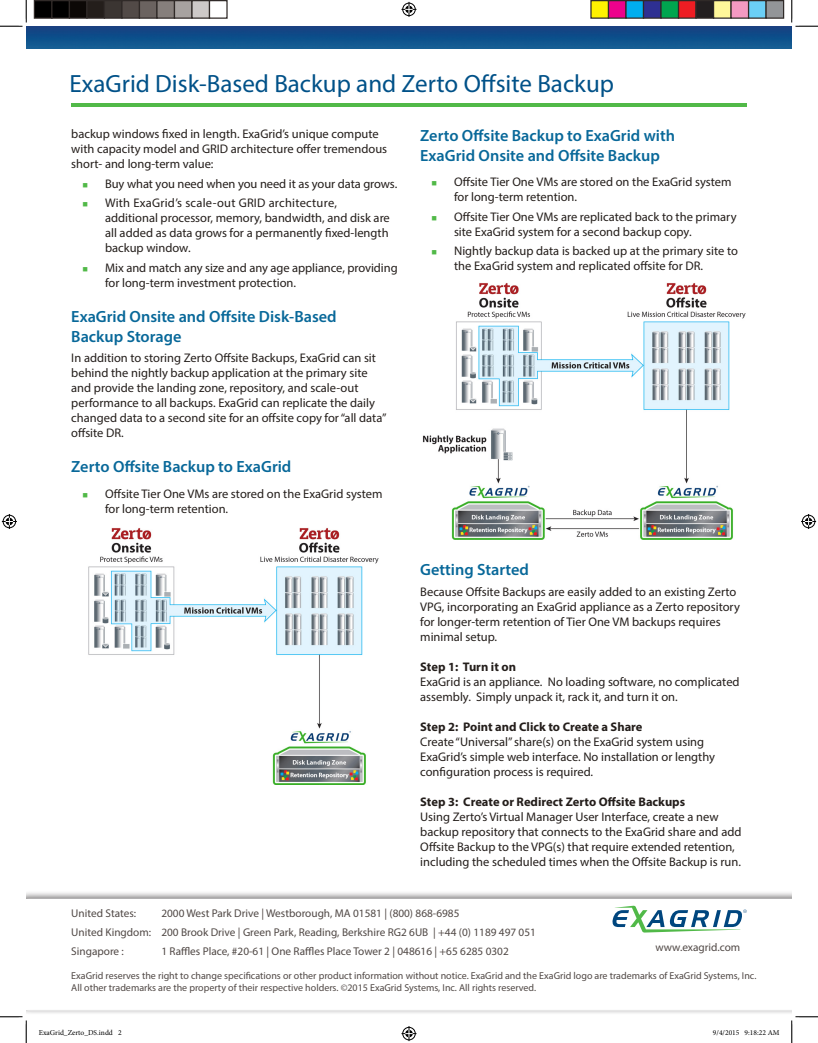
<style>
.page{position:relative;width:818px;height:1043px;background:#fff}
.page>*{position:absolute;margin:0;border:0;box-sizing:border-box;transform-origin:0 0}
.Page_2_Headline{font:25px "Myriad Pro";color:#015188}
.Blue_Paragraph_heade{font:600 16.25px/20px "Myriad Pro";color:#086899}
.Body_Copy{font:600 16.25px/20px "Myriad Pro";color:#086899}
.Body_Copy-2{font:12.5px/15px "Myriad Pro";color:#241e1b}
.Body_Copy-3{font:700 12.5px "Myriad Pro";color:#241e1b}
.t1{font:11.25px/18.8px "Myriad Pro";color:#504845}
.t2{font:10px/12px "Myriad Pro";color:#504845}
.t3{font:7.5px "Minion Pro";color:#000}
</style>
<div class="page">
<img style="left:26px;top:26px;width:765px;height:23px">
<div style="left:26px;top:890px;width:765px;height:125px;background:#231f20;opacity:.59"></div>
<svg style="left:26px;top:898px;width:765px;height:112px"></svg>
<svg style="left:612px;top:905px;width:134px;height:27px"></svg>
<hr style="left:71px;top:103px;width:675px;height:4px;background:#51b948">
<img style="left:422px;top:283px;width:324px;height:257px">
<img style="left:88px;top:528px;width:291px;height:256px">
<svg style="left:0;top:0;width:27px;height:27px"></svg>
<svg style="left:0;top:1016px;width:27px;height:26px"></svg>
<svg style="left:790px;top:0;width:28px;height:27px"></svg>
<svg style="left:791px;top:1016px;width:27px;height:26px"></svg>
<svg style="left:401px;top:2px;width:15px;height:15px"></svg>
<svg style="left:401px;top:1026px;width:15px;height:15px"></svg>
<svg style="left:2px;top:514px;width:15px;height:15px"></svg>
<svg style="left:801px;top:514px;width:15px;height:15px"></svg>
<div style="left:34px;top:1px;width:18px;height:17px;background:#000"></div>
<div style="left:34px;top:0;width:18px;height:19px;border:1px solid #302a28"></div>
<div style="left:52px;top:1px;width:17px;height:17px;background:#000"></div>
<div style="left:51px;top:0;width:19px;height:19px;border:1px solid #302a28"></div>
<div style="left:69px;top:1px;width:18px;height:17px;background:#0c0806"></div>
<div style="left:69px;top:0;width:19px;height:19px;border:1px solid #302a28"></div>
<div style="left:87px;top:1px;width:17px;height:17px;background:#241e1b"></div>
<div style="left:86px;top:0;width:19px;height:19px;border:1px solid #302a28"></div>
<div style="left:104px;top:1px;width:18px;height:17px;background:#3b3532"></div>
<div style="left:104px;top:0;width:18px;height:19px;border:1px solid #302a28"></div>
<div style="left:122px;top:1px;width:17px;height:17px;background:#524a47"></div>
<div style="left:121px;top:0;width:19px;height:19px;border:1px solid #302a28"></div>
<div style="left:139px;top:1px;width:18px;height:17px;background:#6b6360"></div>
<div style="left:139px;top:0;width:19px;height:19px;border:1px solid #302a28"></div>
<div style="left:157px;top:1px;width:17px;height:17px;background:#867f7c"></div>
<div style="left:156px;top:0;width:19px;height:19px;border:1px solid #302a28"></div>
<div style="left:174px;top:1px;width:18px;height:17px;background:#a7a2a0"></div>
<div style="left:174px;top:0;width:18px;height:19px;border:1px solid #302a28"></div>
<div style="left:192px;top:1px;width:17px;height:17px;background:#cdc9c8"></div>
<div style="left:191px;top:0;width:19px;height:19px;border:1px solid #302a28"></div>
<div style="left:209px;top:0;width:19px;height:19px;border:1px solid #302a28"></div>
<div style="left:591px;top:1px;width:17px;height:17px;background:#fff101"></div>
<div style="left:590px;top:0;width:19px;height:19px;border:1px solid #302a28"></div>
<div style="left:608px;top:1px;width:18px;height:17px;background:#ed028c"></div>
<div style="left:608px;top:0;width:18px;height:19px;border:1px solid #302a28"></div>
<div style="left:626px;top:1px;width:17px;height:17px;background:#00aeef"></div>
<div style="left:625px;top:0;width:19px;height:19px;border:1px solid #302a28"></div>
<div style="left:643px;top:1px;width:18px;height:17px;background:#2e3092"></div>
<div style="left:642px;top:0;width:19px;height:19px;border:1px solid #302a28"></div>
<div style="left:661px;top:1px;width:17px;height:17px;background:#00a54f"></div>
<div style="left:660px;top:0;width:19px;height:19px;border:1px solid #302a28"></div>
<div style="left:678px;top:1px;width:18px;height:17px;background:#ee1d23"></div>
<div style="left:678px;top:0;width:18px;height:19px;border:1px solid #302a28"></div>
<div style="left:696px;top:1px;width:17px;height:17px;background:#231f20"></div>
<div style="left:695px;top:0;width:19px;height:19px;border:1px solid #302a28"></div>
<div style="left:713px;top:1px;width:18px;height:17px;background:#fff79a"></div>
<div style="left:712px;top:0;width:19px;height:19px;border:1px solid #302a28"></div>
<div style="left:731px;top:1px;width:17px;height:17px;background:#f499c2"></div>
<div style="left:730px;top:0;width:19px;height:19px;border:1px solid #302a28"></div>
<div style="left:748px;top:1px;width:18px;height:17px;background:#6bcff6"></div>
<div style="left:748px;top:0;width:18px;height:19px;border:1px solid #302a28"></div>
<div style="left:766px;top:1px;width:17px;height:17px;background:#939598"></div>
<div style="left:765px;top:0;width:19px;height:19px;border:1px solid #302a28"></div>
<svg style="left:712px;top:994px;width:67px;height:21px"></svg>
<p class="Page_2_Headline" style="left:70px;top:69px;width:546px">ExaGrid Disk-Based Backup and Zerto Offsite Backup</p>
<p class="Body_Copy-2" style="left:71px;top:126px;width:317px">backup windows fixed in length. ExaGrid’s unique compute with capacity model and GRID architecture offer tremendous short- and long-term value:</p>
<p class="Body_Copy-2" style="left:105px;top:176px;width:294px">Buy what you need when you need it as your data grows.</p>
<p class="Body_Copy-2" style="left:105px;top:195px;width:286px">With ExaGrid’s scale-out GRID architecture, additional processor, memory, bandwidth, and disk are all added as data grows for a permanently fixed-length backup window.</p>
<p class="Body_Copy-2" style="left:105px;top:260px;width:294px">Mix and match any size and any age appliance, providing for long-term investment protection.</p>
<p class="Body_Copy" style="left:71px;top:306px;width:267px">ExaGrid Onsite and Offsite Disk-Based<br>Backup Storage</p>
<p class="Body_Copy-2" style="left:71px;top:350px;width:316px">In addition to storing Zerto Offsite Backups, ExaGrid can sit behind the nightly backup application at the primary site and provide the landing zone, repository, and scale-out performance to all backups. ExaGrid can replicate the daily changed data to a second site for an offsite copy for “all data” offsite DR.</p>
<p class="Blue_Paragraph_heade" style="left:71px;top:456px;width:221px">Zerto Offsite Backup to ExaGrid</p>
<p class="Body_Copy-2" style="left:105px;top:485px;width:279px">Offsite Tier One VMs are stored on the ExaGrid system for long-term retention.</p>
<p class="Blue_Paragraph_heade" style="left:420px;top:125px;width:256px">Zerto Offsite Backup to ExaGrid with<br>ExaGrid Onsite and Offsite Backup</p>
<p class="Body_Copy-2" style="left:454px;top:174px;width:279px">Offsite Tier One VMs are stored on the ExaGrid system for long-term retention.</p>
<p class="Body_Copy-2" style="left:454px;top:209px;width:284px">Offsite Tier One VMs are replicated back to the primary site ExaGrid system for a second backup copy.</p>
<p class="Body_Copy-2" style="left:454px;top:243px;width:285px">Nightly backup data is backed up at the primary site to the ExaGrid system and replicated offsite for DR.</p>
<p class="Blue_Paragraph_heade" style="left:420px;top:559px;width:110px">Getting Started</p>
<p class="Body_Copy-2" style="left:420px;top:584px;width:321px">Because Offsite Backups are easily added to an existing Zerto VPG, incorporating an ExaGrid appliance as a Zerto repository for longer-term retention of Tier One VM backups requires minimal setup.</p>
<p class="Body_Copy-3" style="left:420px;top:658px;width:97px">Step 1: Turn it on</p>
<p class="Body_Copy-2" style="left:420px;top:674px;width:321px">ExaGrid is an appliance. No loading software, no complicated assembly. Simply unpack it, rack it, and turn it on.</p>
<p class="Body_Copy-3" style="left:420px;top:718px;width:224px">Step 2: Point and Click to Create a Share</p>
<p class="Body_Copy-2" style="left:420px;top:734px;width:296px">Create “Universal” share(s) on the ExaGrid system using<br>ExaGrid’s simple web interface. No installation or lengthy configuration process is required.</p>
<p class="Body_Copy-3" style="left:420px;top:793px;width:266px">Step 3: Create or Redirect Zerto Offsite Backups</p>
<p class="Body_Copy-2" style="left:420px;top:809px;width:323px">Using Zerto’s Virtual Manager User Interface, create a new backup repository that connects to the ExaGrid share and add Offsite Backup to the VPG(s) that require extended retention, including the scheduled times when the Offsite Backup is run.</p>
<p class="t1" style="left:71px;top:903px;width:466px;text-indent:90px">2000 West Park Drive | Westborough, MA 01581 | (800) 868-6985<br>United Kingdom: 200 Brook Drive | Green Park, Reading, Berkshire RG2 6UB | +44 (0) 1189 497 051<br>Singapore :</p>
<p class="t1" style="left:71px;top:903px;width:66px">United States:</p>
<p class="t1" style="left:655px;top:937px;width:86px">www.exagrid.com</p>
<p class="t1" style="left:161px;top:941px;width:349px">1 Raffles Place, #20-61 | One Raffles Place Tower 2 | 048616 | +65 6285 0302</p>
<p class="t2" style="left:71px;top:969px;width:686px">ExaGrid reserves the right to change specifications or other product information without notice. ExaGrid and the ExaGrid logo are trademarks of ExaGrid Systems, Inc.<br>All other trademarks are the property of their respective holders. ©2015 ExaGrid Systems, Inc. All rights reserved.</p>
<p class="t3" style="left:39px;top:1028px;width:84px">ExaGrid_Zerto_DS.indd 2</p>
<p class="t3" style="left:712px;top:1028px;width:68px">9/4/2015 9:18:22 AM</p>
</div>
